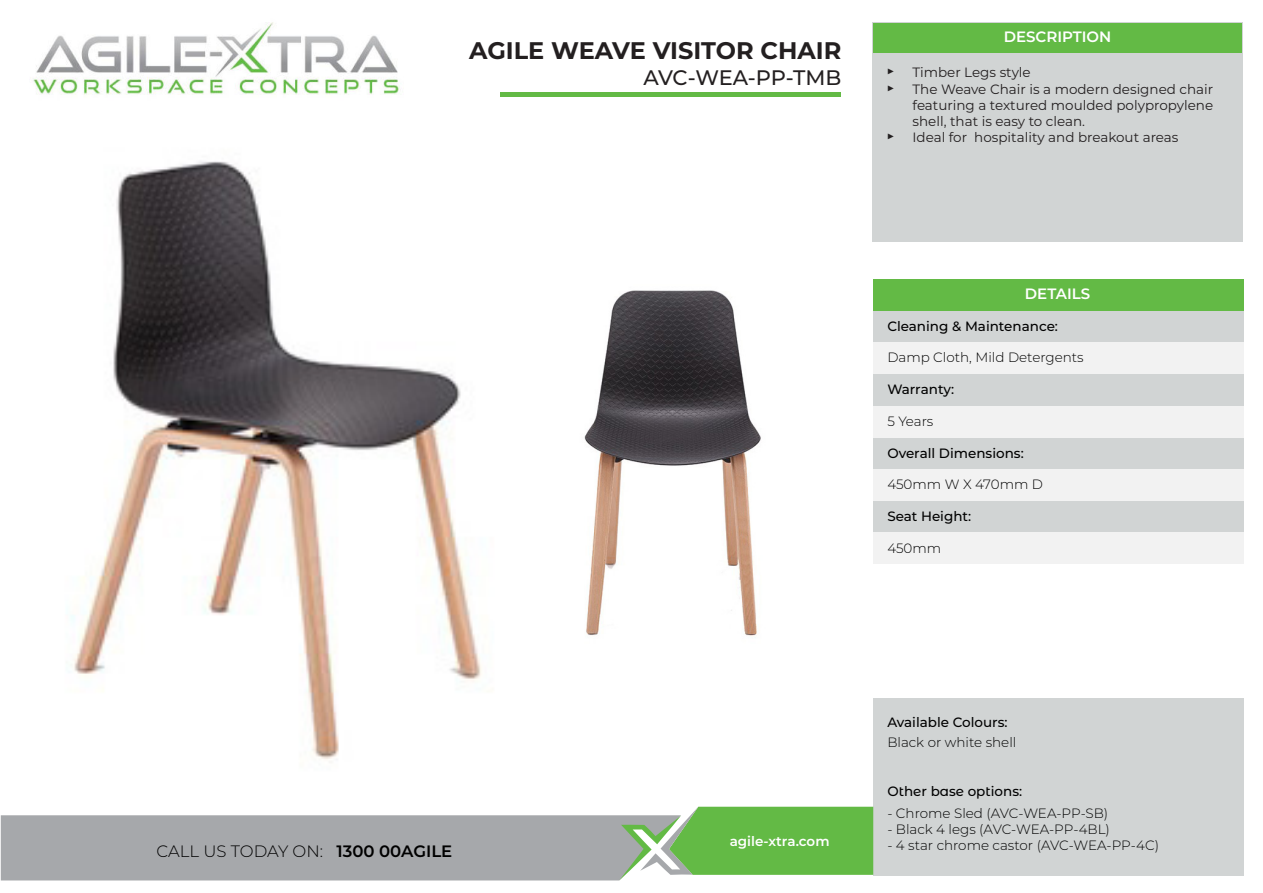
<style>
.page{position:relative;width:1263px;height:893px;background:#fff}
.page>*{position:absolute;margin:0;border:0;box-sizing:border-box;transform-origin:0 0}
.t1{font:700 24px "Montserrat";color:#231f20}
.t2{font:500 21px "Montserrat";letter-spacing:-.01em;color:#231f20}
.t3{font:300 16.5px "Montserrat";color:#000}
.t4{font:600 15px "Montserrat";color:#fff}
.t5{font:300 13.5px "Montserrat";color:#000}
.t6{font:13.5px/16.2px "Montserrat";color:#231f20}
.t7{font:500 13.5px "Montserrat";color:#000}
.t8{font:600 13.5px "Montserrat";color:#fff}
.s1{font-weight:600}
</style>
<div class="page">
<img style="left:33px;top:22px;width:367px;height:73px">
<div style="left:872px;top:22px;width:370px;height:220px;background:#d1d4d4"></div>
<div style="left:873px;top:311px;width:370px;height:32px;background:#d1d4d4"></div>
<div style="left:873px;top:374px;width:370px;height:32px;background:#d1d4d4"></div>
<div style="left:873px;top:437px;width:370px;height:32px;background:#d1d4d4"></div>
<div style="left:873px;top:501px;width:370px;height:32px;background:#d1d4d4"></div>
<div style="left:873px;top:699px;width:370px;height:177px;background:#d1d4d4"></div>
<div style="left:873px;top:343px;width:370px;height:31px;background:#f2f2f2"></div>
<div style="left:873px;top:406px;width:370px;height:31px;background:#f2f2f2"></div>
<div style="left:873px;top:469px;width:370px;height:32px;background:#f2f2f2"></div>
<div style="left:873px;top:533px;width:370px;height:31px;background:#f2f2f2"></div>
<div style="left:873px;top:23px;width:369px;height:29px;background:#63ba45"></div>
<div style="left:873px;top:280px;width:370px;height:31px;background:#63ba45"></div>
<svg style="left:1px;top:807px;width:872px;height:73px"></svg>
<div style="left:500px;top:92px;width:341px;height:5px;background:#63ba45"></div>
<img style="left:70px;top:161px;width:412px;height:599px">
<img style="left:584px;top:290px;width:177px;height:346px">
<h1 class="t1" style="left:469px;top:37px;width:374px">AGILE WEAVE VISITOR CHAIR</h1>
<h2 class="t2" style="left:643px;top:69px;width:199px">AVC-WEA-PP-TMB</h2>
<p class="t6" style="left:887px;top:64px;width:10px">▶ ▶</p>
<p class="t6" style="left:887px;top:128px;width:10px">▶</p>
<p class="t4" style="left:1004px;top:30px;width:109px">DESCRIPTION</p>
<p class="t6" style="left:912px;top:66px;width:302px">Timber Legs style<br>The Weave Chair is a modern designed chair featuring a textured moulded polypropylene shell, that is easy to clean.<br>Ideal for hospitality and breakout areas</p>
<p class="t4" style="left:1025px;top:288px;width:67px">DETAILS</p>
<p class="t7" style="left:887px;top:321px;width:172px">Cleaning &amp; Maintenance:</p>
<p class="t5" style="left:887px;top:352px;width:198px">Damp Cloth, Mild Detergents</p>
<p class="t7" style="left:887px;top:384px;width:68px">Warranty:</p>
<p class="t5" style="left:887px;top:416px;width:48px">5 Years</p>
<p class="t7" style="left:887px;top:447px;width:138px">Overall Dimensions:</p>
<p class="t5" style="left:887px;top:479px;width:157px">450mm W X 470mm D</p>
<p class="t7" style="left:887px;top:511px;width:85px">Seat Height:</p>
<p class="t5" style="left:887px;top:543px;width:55px">450mm</p>
<p class="t3" style="left:157px;top:844px;width:297px">CALL US TODAY ON: <span class="s1">1300 00AGILE</span></p>
<p class="t8" style="left:730px;top:836px;width:101px">agile-xtra.com</p>
<p class="t7" style="left:887px;top:716px;width:122px">Available Colours:</p>
<p class="t5" style="left:887px;top:737px;width:131px">Black or white shell</p>
<p class="t7" style="left:887px;top:786px;width:136px">Other base options:</p>
<p class="t5" style="left:887px;top:807px;width:222px">- Chrome Sled (AVC-WEA-PP-SB)</p>
<p class="t5" style="left:887px;top:824px;width:224px">- Black 4 legs (AVC-WEA-PP-4BL)</p>
<p class="t5" style="left:887px;top:840px;width:273px">- 4 star chrome castor (AVC-WEA-PP-4C)</p>
</div>
